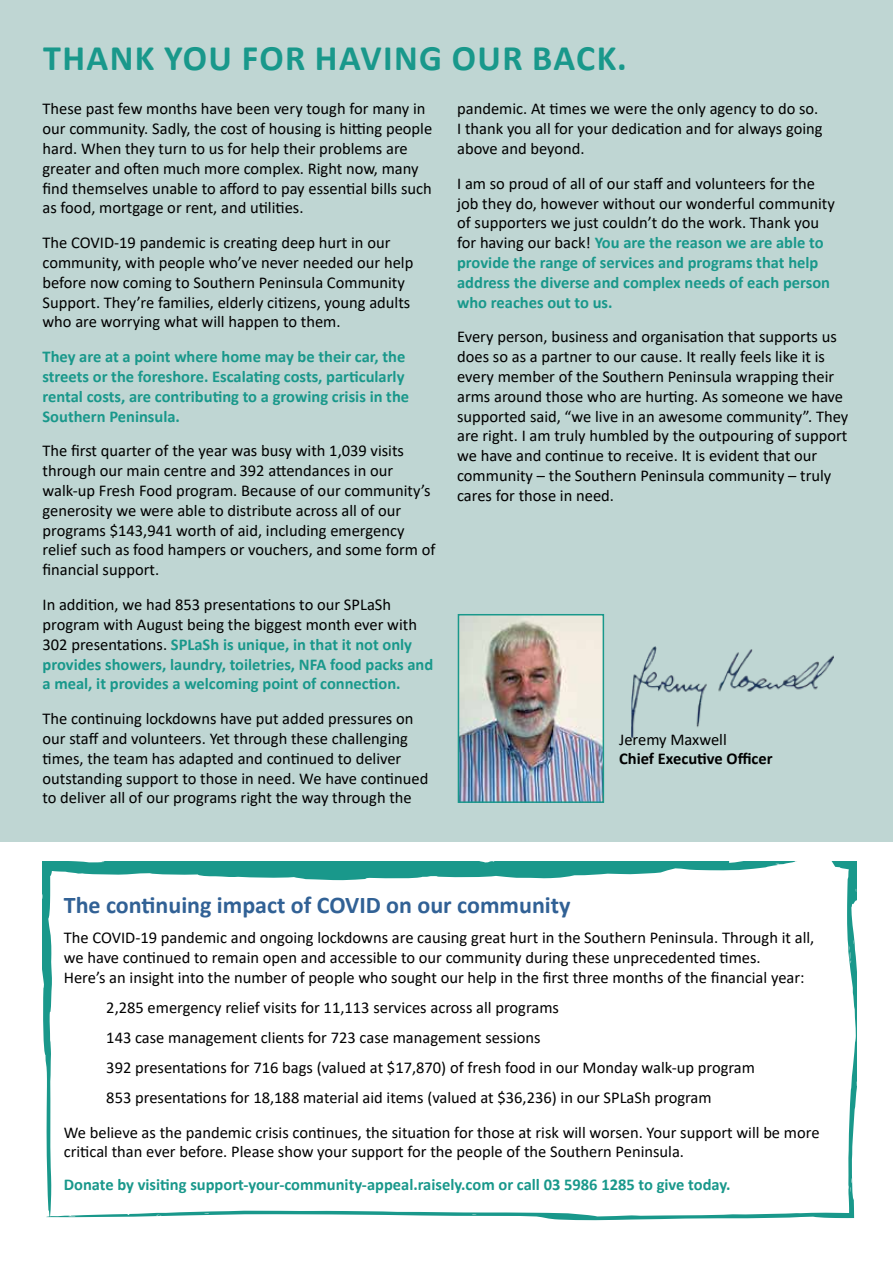
<style>
.page{position:relative;width:893px;height:1263px;background:#fff}
.page>*{position:absolute;margin:0;border:0;box-sizing:border-box;transform-origin:0 0}
.t1{font:700 36px "Calibri";letter-spacing:.04em;color:#19988b}
.t2{font:700 24px "Calibri";color:#316195}
.t3{font:16.5px/19.8px "Calibri";color:#000}
.t4{font:700 16.5px/19.8px "Calibri";color:#19988b}
.t5{font:700 16.5px "Calibri";color:#000}
.s1{font-weight:400;color:#000}
.s2{font-weight:700;color:#19988b}
</style>
<div class="page">
<svg style="left:43px;top:861px;width:813px;height:359px"></svg>
<div style="left:0;top:0;width:893px;height:841px;background:#bfd6d3"></div>
<img style="left:631px;top:646px;width:203px;height:92px">
<img style="left:461px;top:617px;width:140px;height:183px">
<div style="left:458px;top:614px;width:146px;height:189px;border:2px solid #19988b"></div>
<h1 class="t1" style="left:43px;top:32px;width:585px">THANK YOU FOR HAVING OUR BACK.</h1>
<p class="t3" style="left:43px;top:99px;width:391px">These past few months have been very tough for many in our community. Sadly, the cost of housing is hitting people hard. When they turn to us for help their problems are greater and often much more complex. Right now, many find themselves unable to afford to pay essential bills such as food, mortgage or rent, and utilities.</p>
<p class="t3" style="left:43px;top:232px;width:372px">The COVID-19 pandemic is creating deep hurt in our community, with people who’ve never needed our help before now coming to Southern Peninsula Community Support. They’re families, elderly citizens, young adults who are worrying what will happen to them.</p>
<p class="t4" style="left:43px;top:347px;width:368px">They are at a point where home may be their car, the streets or the foreshore. Escalating costs, particularly rental costs, are contributing to a growing crisis in the Southern Peninsula.</p>
<p class="t3" style="left:43px;top:441px;width:395px">The first quarter of the year was busy with 1,039 visits through our main centre and 392 attendances in our walk-up Fresh Food program. Because of our community’s generosity we were able to distribute across all of our programs $143,941 worth of aid, including emergency relief such as food hampers or vouchers, and some form of financial support.</p>
<p class="t4" style="left:43px;top:594px;width:392px"><span class="s1">In addition, we had 853 presentations to our SPLaSh program with August being the biggest month ever with 302 presentations.</span> SPLaSh is unique, in that it not only provides showers, laundry, toiletries, NFA food packs and a meal, it provides a welcoming point of connection.</p>
<p class="t3" style="left:43px;top:708px;width:387px">The continuing lockdowns have put added pressures on our staff and volunteers. Yet through these challenging times, the team has adapted and continued to deliver outstanding support to those in need. We have continued to deliver all of our programs right the way through the</p>
<p class="t3" style="left:457px;top:99px;width:367px">pandemic. At times we were the only agency to do so.<br>I thank you all for your dedication and for always going above and beyond.</p>
<p class="t3" style="left:457px;top:173px;width:379px">I am so proud of all of our staff and volunteers for the job they do, however without our wonderful community of supporters we just couldn’t do the work. Thank you for having our back! <span class="s2">You are the reason we are able to provide the range of services and programs that help address the diverse and complex needs of each person who reaches out to us.</span></p>
<p class="t3" style="left:457px;top:327px;width:393px">Every person, business and organisation that supports us does so as a partner to our cause. It really feels like it is every member of the Southern Peninsula wrapping their arms around those who are hurting. As someone we have supported said, “we live in an awesome community”. They are right. I am truly humbled by the outpouring of support we have and continue to receive. It is evident that our community – the Southern Peninsula community – truly cares for those in need.</p>
<p class="t3" style="left:619px;top:729px;width:109px">Jeremy Maxwell</p>
<p class="t5" style="left:619px;top:747px;width:155px">Chief Executive Officer</p>
<h2 class="t2" style="left:64px;top:888px;width:508px">The continuing impact of COVID on our community</h2>
<p class="t3" style="left:64px;top:927px;width:752px">The COVID-19 pandemic and ongoing lockdowns are causing great hurt in the Southern Peninsula. Through it all, we have continued to remain open and accessible to our community during these unprecedented times.<br>Here’s an insight into the number of people who sought our help in the first three months of the financial year:</p>
<p class="t3" style="left:106px;top:992px;width:650px;line-height:30px">2,285 emergency relief visits for 11,113 services across all programs<br>143 case management clients for 723 case management sessions<br>392 presentations for 716 bags (valued at $17,870) of fresh food in our Monday walk-up program 853 presentations for 18,188 material aid items (valued at $36,236) in our SPLaSh program</p>
<p class="t3" style="left:64px;top:1122px;width:757px">We believe as the pandemic crisis continues, the situation for those at risk will worsen. Your support will be more critical than ever before. Please show your support for the people of the Southern Peninsula.</p>
<p class="t4" style="left:64px;top:1175px;width:668px">Donate by visiting support-your-community-appeal.raisely.com or call 03 5986 1285 to give today.</p>
</div>
